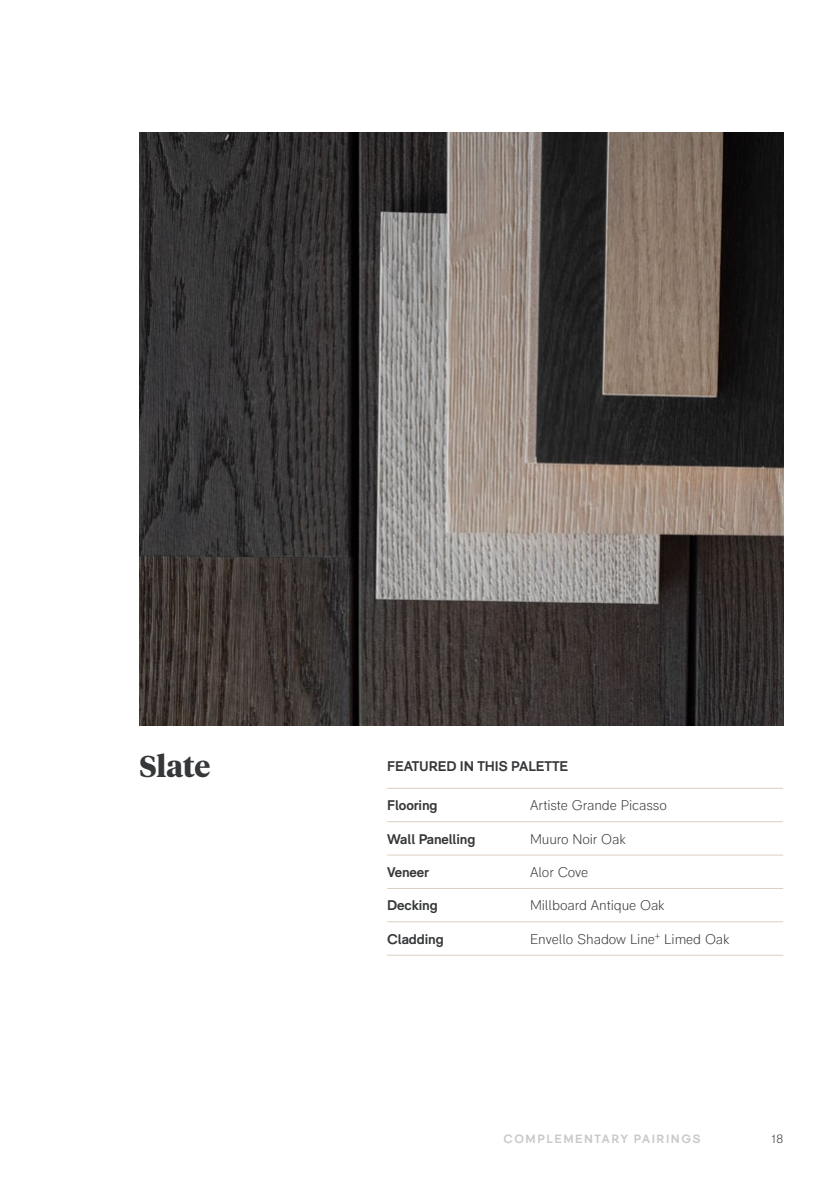
<style>
.page{position:relative;width:840px;height:1191px;background:#fff}
.page>*{position:absolute;margin:0;border:0;box-sizing:border-box;transform-origin:0 0}
.t1{font:700 30px "Tiempos Headline";letter-spacing:-.005em;color:#353739}
.t2{font:300 14px "RM Pro";letter-spacing:-.01em;color:#353739}
.t3{font:700 14px "RM Pro";letter-spacing:-.01em;color:#353739}
.t4{font:700 12px "RM Pro";color:#cbc9c7}
.t5{font:300 12px "RM Pro";color:#353739}
</style>
<div class="page">
<hr style="left:387px;top:788px;width:142px;height:1px;background:#dacfbe">
<hr style="left:529px;top:788px;width:253px;height:1px;background:#dacfbe">
<hr style="left:387px;top:821px;width:142px;height:1px;background:#dacfbe">
<hr style="left:529px;top:821px;width:253px;height:1px;background:#dacfbe">
<hr style="left:387px;top:854px;width:142px;height:1px;background:#dacfbe">
<hr style="left:529px;top:854px;width:253px;height:1px;background:#dacfbe">
<hr style="left:387px;top:888px;width:142px;height:1px;background:#dacfbe">
<hr style="left:529px;top:888px;width:253px;height:1px;background:#dacfbe">
<hr style="left:387px;top:921px;width:142px;height:1px;background:#dacfbe">
<hr style="left:529px;top:921px;width:253px;height:1px;background:#dacfbe">
<hr style="left:387px;top:954px;width:142px;height:1px;background:#dacfbe">
<hr style="left:529px;top:954px;width:253px;height:1px;background:#dacfbe">
<img style="left:139px;top:133px;width:643px;height:592px">
<h1 class="t1" style="left:139px;top:745px;width:73px">Slate</h1>
<p class="t3" style="left:387px;top:757px;width:182px">FEATURED IN THIS PALETTE</p>
<p class="t3" style="left:387px;top:797px;width:52px">Flooring</p>
<p class="t2" style="left:529px;top:797px;width:138px">Artiste Grande Picasso</p>
<p class="t3" style="left:387px;top:830px;width:90px">Wall Panelling</p>
<p class="t2" style="left:529px;top:831px;width:97px">Muuro Noir Oak</p>
<p class="t3" style="left:387px;top:864px;width:43px">Veneer</p>
<p class="t2" style="left:529px;top:864px;width:60px">Alor Cove</p>
<p class="t3" style="left:387px;top:897px;width:52px">Decking</p>
<p class="t2" style="left:529px;top:897px;width:136px">Millboard Antique Oak</p>
<p class="t3" style="left:387px;top:930px;width:58px">Cladding</p>
<p class="t2" style="left:529px;top:931px;width:201px">Envello Shadow Line<sup>+</sup> Limed Oak</p>
<p class="t4" style="left:503px;top:1132px;width:22px">Complementary</p>
<p class="t4" style="left:633px;top:1132px;width:18px">Pairings</p>
<p class="t5" style="left:771px;top:1132px;width:13px">18</p>
</div>
